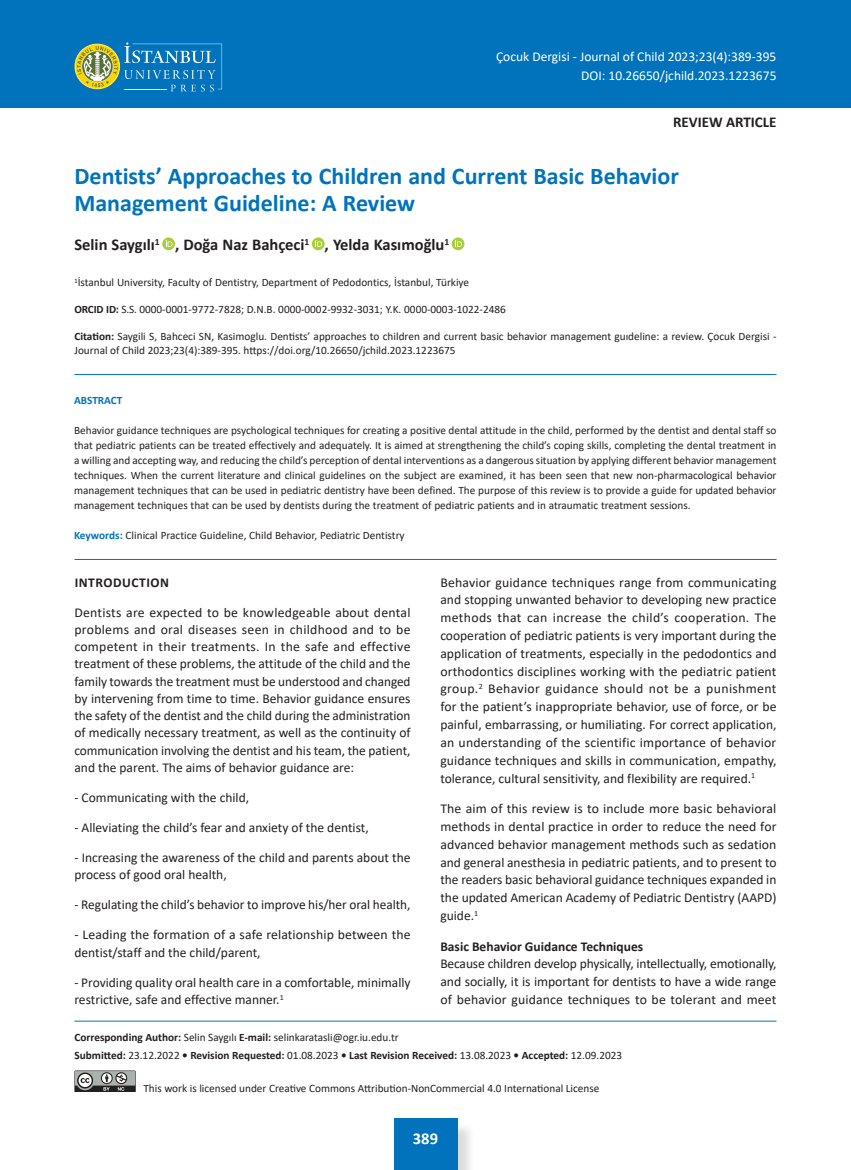
<style>
.page{position:relative;width:851px;height:1170px;background:#fff}
.page>*{position:absolute;margin:0;border:0;box-sizing:border-box;transform-origin:0 0}
.Baslik_1{font:700 24px/27px "Calibri";color:#0073bc}
.Yazarlar{font:700 16.5px "Calibri";color:#231f20}
.t1{font:700 16.5px "Calibri";color:#fff}
.t2{font:700 15px "Calibri";color:#231f20}
.Ana_metin{font:13.5px/17.9px "Calibri";color:#231f20;text-align:justify}
.t3{font:13.5px "Calibri";color:#fff}
.Ara_baslik{font:700 13.5px "Calibri";color:#231f20}
.Baslık{font:700 13.5px "Calibri";letter-spacing:.04em;color:#231f20}
.Abstract{font:11.25px/15px "Calibri";color:#231f20;text-align:justify}
.t4{font:700 11.25px "Calibri";color:#231f20}
.Anahtar_kelime{font:11.25px "Calibri";color:#231f20}
.Abstract-2{font:700 11.25px "Calibri";color:#0073bc}
.s1{font-weight:700}
.s2{font-weight:700;color:#0073bc}
.s3{font-weight:400}
</style>
<div class="page">
<div style="left:396px;top:1121px;width:80px;height:48px;background:#231f20;opacity:.16"></div>
<div style="left:393px;top:1118px;width:64px;height:51px;background:#0073bc"></div>
<div style="left:0;top:0;width:850px;height:107px;background:#0073bc"></div>
<svg style="left:162px;top:237px;width:13px;height:13px"></svg>
<svg style="left:166px;top:240px;width:6px;height:7px"></svg>
<svg style="left:312px;top:237px;width:12px;height:13px"></svg>
<svg style="left:315px;top:240px;width:7px;height:7px"></svg>
<svg style="left:451px;top:237px;width:13px;height:13px"></svg>
<svg style="left:455px;top:240px;width:7px;height:7px"></svg>
<hr style="left:74px;top:1020px;width:702px;height:1px;background:#0073bc">
<hr style="left:74px;top:559px;width:702px;height:1px;background:#0073bc">
<hr style="left:74px;top:374px;width:702px;height:1px;background:#0073bc">
<svg style="left:74px;top:1070px;width:62px;height:21px"></svg>
<svg style="left:74px;top:43px;width:148px;height:49px"></svg>
<p class="t3" style="left:496px;top:47px;width:282px">Çocuk Dergisi - Journal of Child 2023;23(4):389-395</p>
<p class="t3" style="left:581px;top:66px;width:197px">DOI: 10.26650/jchild.2023.1223675</p>
<p class="t2" style="left:673px;top:111px;width:105px">REVIEW ARTICLE</p>
<p class="Baslik_1" style="left:74px;top:162px;width:606px">Dentists’ Approaches to Children and Current Basic Behavior<br>Management Guideline: A Review</p>
<p class="Yazarlar" style="left:74px;top:233px;width:376px">Selin Saygılı<sup>1</sup> , Doğa Naz Bahçeci<sup>1</sup> , Yelda Kasımoğlu<sup>1</sup></p>
<p class="Abstract" style="left:74px;top:275px;width:396px"><sup>1</sup>İstanbul University, Faculty of Dentistry, Department of Pedodontics, İstanbul, Türkiye</p>
<p class="Abstract" style="left:74px;top:302px;width:433px"><span class="s1">ORCID ID:</span> S.S. 0000-0001-9772-7828; D.N.B. 0000-0002-9932-3031; Y.K. 0000-0003-1022-2486</p>
<p class="Abstract" style="left:74px;top:329px;width:703px;line-height:13.5px"><span class="s1">Citation:</span> Saygili S, Bahceci SN, Kasimoglu. Dentists’ approaches to children and current basic behavior management guıdeline: a review. Çocuk Dergisi -<br>Journal of Child 2023;23(4):389-395. https://doi.org/10.26650/jchild.2023.1223675</p>
<p class="Abstract-2" style="left:74px;top:392px;width:50px">ABSTRACT</p>
<p class="Abstract" style="left:74px;top:422px;width:703px">Behavior guidance techniques are psychological techniques for creating a positive dental attitude in the child, performed by the dentist and dental staff so that pediatric patients can be treated effectively and adequately. It is aimed at strengthening the child’s coping skills, completing the dental treatment in a willing and accepting way, and reducing the child’s perception of dental interventions as a dangerous situation by applying different behavior management techniques. When the current literature and clinical guidelines on the subject are examined, it has been seen that new non-pharmacological behavior management techniques that can be used in pediatric dentistry have been defined. The purpose of this review is to provide a guide for updated behavior management techniques that can be used by dentists during the treatment of pediatric patients and in atraumatic treatment sessions.</p>
<p class="Anahtar_kelime" style="left:74px;top:527px;width:332px"><span class="s2">Keywords:</span> Clinical Practice Guideline, Child Behavior, Pediatric Dentistry</p>
<p class="Baslık" style="left:75px;top:572px;width:96px">INTRODUCTION</p>
<p class="Ana_metin" style="left:74px;top:603px;width:337px;line-height:17.2px">Dentists are expected to be knowledgeable about dental problems and oral diseases seen in childhood and to be competent in their treatments. In the safe and effective treatment of these problems, the attitude of the child and the family towards the treatment must be understood and changed by intervening from time to time. Behavior guidance ensures the safety of the dentist and the child during the administration of medically necessary treatment, as well as the continuity of communication involving the dentist and his team, the patient, and the parent. The aims of behavior guidance are:</p>
<p class="Ana_metin" style="left:74px;top:788px;width:176px">- Communicating with the child,</p>
<p class="Ana_metin" style="left:74px;top:818px;width:296px">- Alleviating the child’s fear and anxiety of the dentist,</p>
<p class="Ana_metin" style="left:74px;top:848px;width:337px;line-height:17.2px">- Increasing the awareness of the child and parents about the process of good oral health,</p>
<p class="Ana_metin" style="left:74px;top:895px;width:337px">- Regulating the child’s behavior to improve his/her oral health,</p>
<p class="Ana_metin" style="left:74px;top:925px;width:337px;line-height:17.2px">- Leading the formation of a safe relationship between the dentist/staff and the child/parent,</p>
<p class="Ana_metin" style="left:74px;top:973px;width:337px;line-height:17.2px">- Providing quality oral health care in a comfortable, minimally restrictive, safe and effective manner.<sup>1</sup></p>
<p class="Ana_metin" style="left:440px;top:572px;width:337px">Behavior guidance techniques range from communicating and stopping unwanted behavior to developing new practice methods that can increase the child’s cooperation. The cooperation of pediatric patients is very important during the application of treatments, especially in the pedodontics and orthodontics disciplines working with the pediatric patient group.<sup>2</sup> Behavior guidance should not be a punishment for the patient’s inappropriate behavior, use of force, or be painful, embarrassing, or humiliating. For correct application, an understanding of the scientific importance of behavior guidance techniques and skills in communication, empathy, tolerance, cultural sensitivity, and flexibility are required.<sup>1</sup></p>
<p class="Ana_metin" style="left:440px;top:799px;width:337px">The aim of this review is to include more basic behavioral methods in dental practice in order to reduce the need for advanced behavior management methods such as sedation and general anesthesia in pediatric patients, and to present to the readers basic behavioral guidance techniques expanded in the updated American Academy of Pediatric Dentistry (AAPD) guide.<sup>1</sup></p>
<p class="Ara_baslik" style="left:440px;top:936px;width:204px">Basic Behavior Guidance Techniques</p>
<p class="Ana_metin" style="left:440px;top:954px;width:337px">Because children develop physically, intellectually, emotionally, and socially, it is important for dentists to have a wide range of behavior guidance techniques to be tolerant and meet</p>
<p class="Abstract" style="left:74px;top:1029px;width:326px"><span class="s1">Corresponding Author:</span> Selin Saygılı <span class="s1">E-mail:</span> selinkaratasli@ogr.iu.edu.tr</p>
<p class="t4" style="left:74px;top:1047px;width:549px">Submitted: <span class="s3">23.12.2022</span> • Revision Requested: <span class="s3">01.08.2023</span> • Last Revision Received: <span class="s3">13.08.2023</span> • Accepted: <span class="s3">12.09.2023</span></p>
<p class="Abstract" style="left:143px;top:1080px;width:457px">This work is licensed under Creative Commons Attribution-NonCommercial 4.0 International License</p>
<p class="t1" style="left:413px;top:1126px;width:27px">389</p>
</div>
